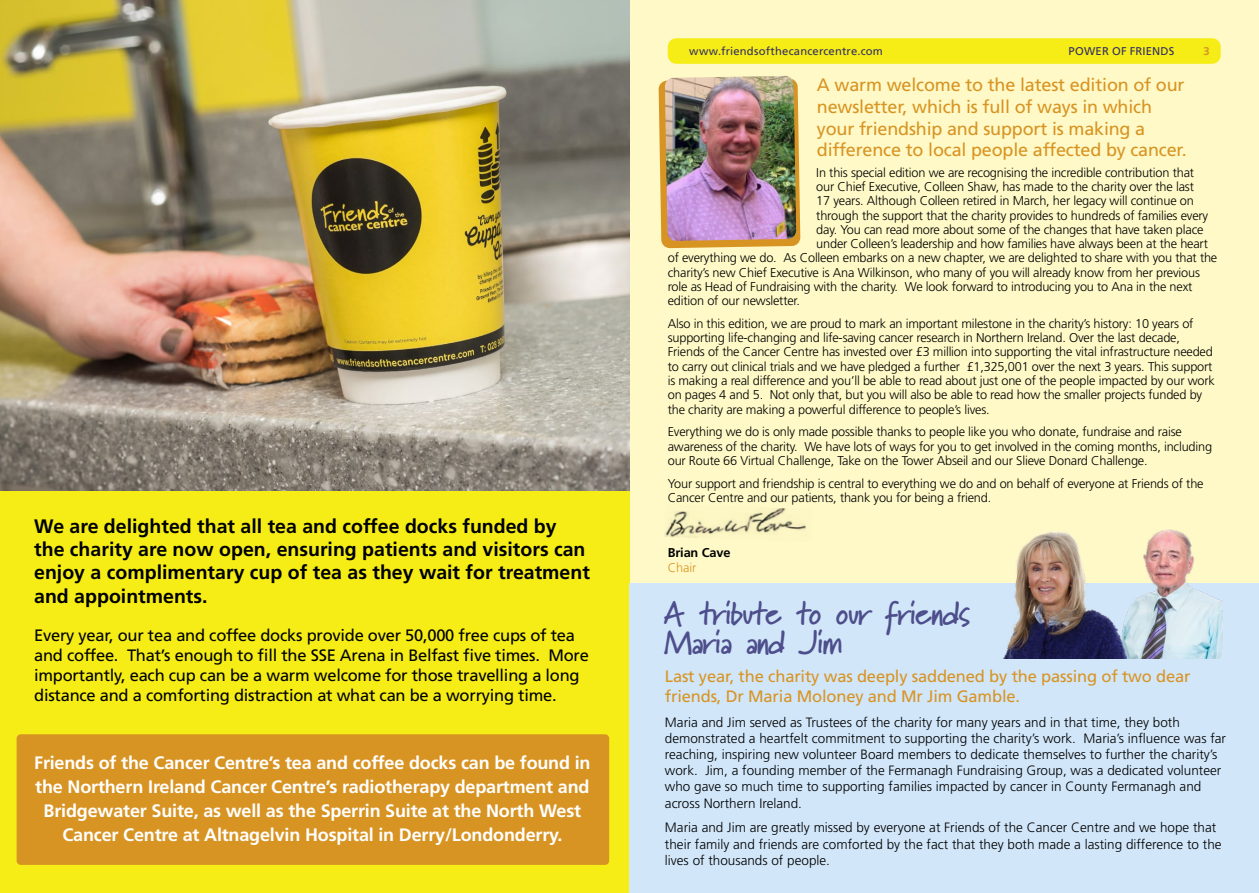
<style>
.page{position:relative;width:1259px;height:893px;background:#fff}
.page>*{position:absolute;margin:0;border:0;box-sizing:border-box;transform-origin:0 0}
.t1{font:31.5px/28.5px "Lipstick Script SSK Bold";color:#4d4e8b}
.t2{font:700 19.5px/23.4px "Frutiger LT Std";color:#000}
.t3{font:700 18px/24px "Frutiger LT Std";letter-spacing:-.01em;color:#fff;text-align:center}
.t4{font:18px/21.6px "Frutiger LT Std";letter-spacing:-.01em;color:#d89423}
.t5{font:16.5px/19.8px "Frutiger LT Std";letter-spacing:-.015em;color:#000}
.t6{font:16.5px/19.8px "Frutiger LT Std";letter-spacing:-.01em;color:#d89423}
.t7{font:300 13.5px/16.2px "Frutiger LT Std";color:#000}
.t8{font:300 12.75px/14.2px "Frutiger LT Std";letter-spacing:-.015em;color:#000}
.t9{font:700 12.75px "Frutiger LT Std";letter-spacing:-.01em;color:#000}
.t10{font:300 12.75px "Frutiger LT Std";letter-spacing:-.01em;color:#d89423}
.t11{font:11.25px "Frutiger LT Std";letter-spacing:.015em;color:#342e65}
.t12{font:700 11.25px "Frutiger LT Std";color:#d89423}
</style>
<div class="page">
<div style="left:629px;top:0;width:630px;height:893px;background:#fef9c6"></div>
<div style="left:0;top:490px;width:629px;height:403px;background:#f5ed15"></div>
<div style="left:17px;top:734px;width:592px;height:131px;background:#d89423;border-radius:4px"></div>
<svg style="left:658px;top:81px;width:142px;height:167px"></svg>
<img style="left:0;top:0;width:629px;height:490px">
<img style="left:665px;top:76px;width:131px;height:165px">
<img style="left:665px;top:508px;width:142px;height:30px">
<div style="left:629px;top:583px;width:630px;height:310px;background:#d1e6f9"></div>
<img style="left:1003px;top:529px;width:219px;height:129px">
<div style="left:668px;top:38px;width:552px;height:26px;background:#f5ed15;border-radius:9px"></div>
<h2 class="t2" style="left:34px;top:514px;width:557px">We are delighted that all tea and coffee docks funded by the charity are now open, ensuring patients and visitors can enjoy a complimentary cup of tea as they wait for treatment and appointments.</h2>
<p class="t5" style="left:34px;top:626px;width:556px">Every year, our tea and coffee docks provide over 50,000 free cups of tea and coffee. That’s enough to fill the SSE Arena in Belfast five times. More importantly, each cup can be a warm welcome for those travelling a long distance and a comforting distraction at what can be a worrying time.</p>
<p class="t3" style="left:34px;top:751px;width:558px">Friends of the Cancer Centre’s tea and coffee docks can be found in the Northern Ireland Cancer Centre’s radiotherapy department and Bridgewater Suite, as well as the Sperrin Suite at the North West Cancer Centre at Altnagelvin Hospital in Derry/Londonderry.</p>
<p class="t11" style="left:689px;top:45px;width:195px">www.friendsofthecancercentre.com</p>
<p class="t11" style="left:1068px;top:45px;width:107px">POWER OF FRIENDS</p>
<p class="t12" style="left:1203px;top:44px;width:8px">3</p>
<h3 class="t4" style="left:817px;top:74px;width:371px">A warm welcome to the latest edition of our newsletter, which is full of ways in which your friendship and support is making a difference to local people affected by cancer.</h3>
<p class="t8" style="left:816px;top:166px;width:379px">In this special edition we are recognising the incredible contribution that</p>
<p class="t8" style="left:816px;top:180px;width:379px">our Chief Executive, Colleen Shaw, has made to the charity over the last</p>
<p class="t8" style="left:816px;top:194px;width:379px">17 years. Although Colleen retired in March, her legacy will continue on</p>
<p class="t8" style="left:816px;top:208px;width:393px">through the support that the charity provides to hundreds of families every</p>
<p class="t8" style="left:816px;top:223px;width:389px">day. You can read more about some of the changes that have taken place</p>
<p class="t8" style="left:816px;top:237px;width:393px">under Colleen’s leadership and how families have always been at the heart</p>
<p class="t8" style="left:668px;top:251px;width:551px">of everything we do. As Colleen embarks on a new chapter, we are delighted to share with you that the</p>
<p class="t8" style="left:668px;top:265px;width:534px">charity’s new Chief Executive is Ana Wilkinson, who many of you will already know from her previous</p>
<p class="t8" style="left:668px;top:280px;width:526px">role as Head of Fundraising with the charity. We look forward to introducing you to Ana in the next</p>
<p class="t8" style="left:668px;top:294px;width:134px">edition of our newsletter.</p>
<p class="t8" style="left:668px;top:317px;width:548px">Also in this edition, we are proud to mark an important milestone in the charity’s history: 10 years of supporting life-changing and life-saving cancer research in Northern Ireland. Over the last decade, Friends of the Cancer Centre has invested over £3 million into supporting the vital infrastructure needed to carry out clinical trials and we have pledged a further £1,325,001 over the next 3 years. This support is making a real difference and you’ll be able to read about just one of the people impacted by our work on pages 4 and 5. Not only that, but you will also be able to read how the smaller projects funded by the charity are making a powerful difference to people’s lives.</p>
<p class="t8" style="left:668px;top:425px;width:546px">Everything we do is only made possible thanks to people like you who donate, fundraise and raise awareness of the charity. We have lots of ways for you to get involved in the coming months, including our Route 66 Virtual Challenge, Take on the Tower Abseil and our Slieve Donard Challenge.</p>
<p class="t8" style="left:668px;top:476px;width:537px">Your support and friendship is central to everything we do and on behalf of everyone at Friends of the<br>Cancer Centre and our patients, thank you for being a friend.</p>
<p class="t9" style="left:668px;top:545px;width:64px">Brian Cave</p>
<p class="t10" style="left:668px;top:561px;width:30px">Chair</p>
<h1 class="t1" style="left:665px;top:599px;width:306px">A tribute to our friends<br>Maria and Jim</h1>
<p class="t6" style="left:665px;top:667px;width:527px">Last year, the charity was deeply saddened by the passing of two dear friends, Dr Maria Moloney and Mr Jim Gamble.</p>
<p class="t7" style="left:665px;top:714px;width:563px">Maria and Jim served as Trustees of the charity for many years and in that time, they both demonstrated a heartfelt commitment to supporting the charity’s work. Maria’s influence was far reaching, inspiring new volunteer Board members to dedicate themselves to further the charity’s work. Jim, a founding member of the Fermanagh Fundraising Group, was a dedicated volunteer who gave so much time to supporting families impacted by cancer in County Fermanagh and across Northern Ireland.</p>
<p class="t7" style="left:665px;top:820px;width:558px">Maria and Jim are greatly missed by everyone at Friends of the Cancer Centre and we hope that their family and friends are comforted by the fact that they both made a lasting difference to the lives of thousands of people.</p>
</div>
